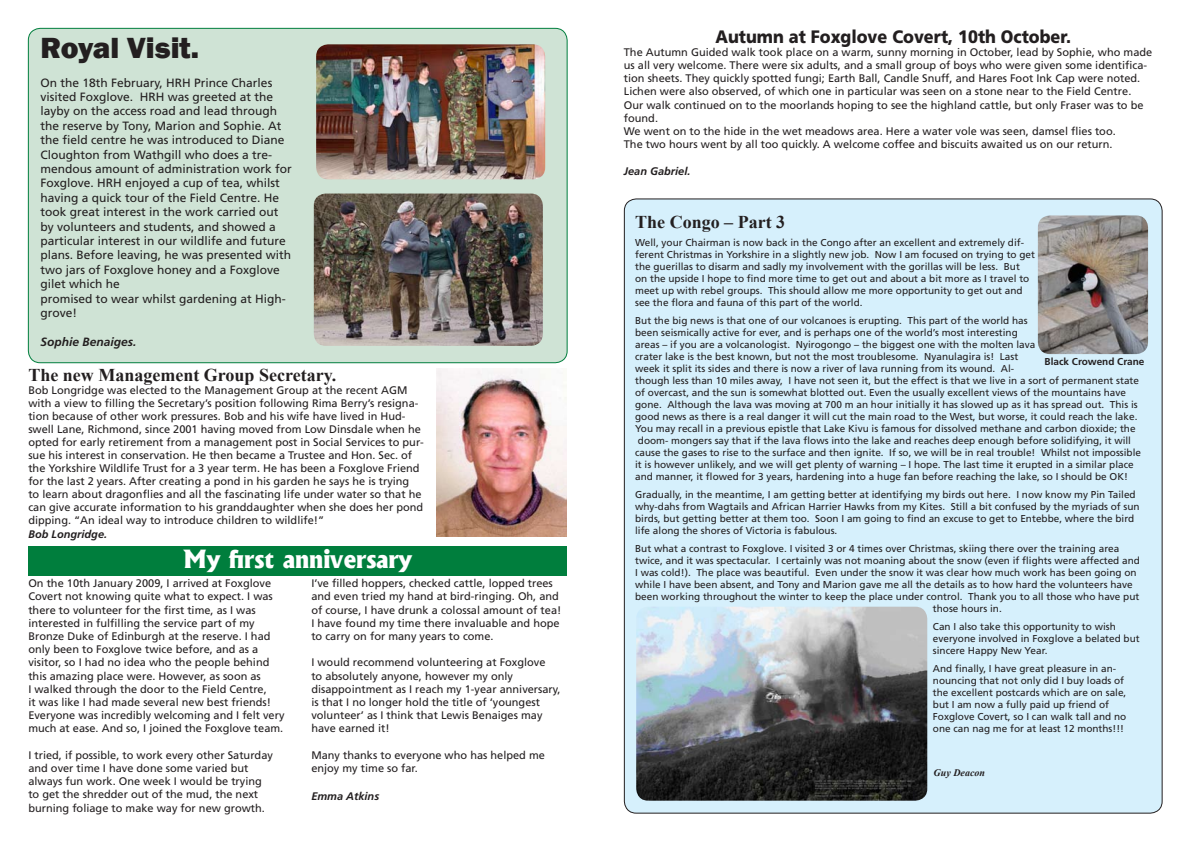
<style>
.page{position:relative;width:1191px;height:842px;background:#fff}
.page>*{position:absolute;margin:0;border:0;box-sizing:border-box;transform-origin:0 0}
.t1{font:800 30px "Franklin Gothic";color:#231f20}
.t2{font:800 24px "Albertus";color:#fff}
.t3{font:700 18px "Times New Roman";color:#231f20}
.t4{font:900 18px "Frutiger";color:#231f20;scale:.9 1}
.t5{font:12px/14.4px "Frutiger";color:#231f20}
.t6{font:italic 700 12px "Frutiger";color:#231f20}
.t7{font:11px/13.2px "Frutiger";color:#231f20}
.t8{font:italic 700 11px "Frutiger";color:#231f20}
.t9{font:10px/12px "Frutiger";color:#231f20}
.t10{font:700 10px "Frutiger";color:#231f20}
.t11{font:italic 700 10px "Times New Roman";color:#231f20}
</style>
<div class="page">
<div style="left:624px;top:199px;width:538px;height:614px;background:#d6f0fc;border-radius:12px"></div>
<div style="left:28px;top:28px;width:539px;height:335px;background:#cfe3d5;border-radius:12px"></div>
<img style="left:314px;top:194px;width:229px;height:152px;border-radius:12px">
<img style="left:316px;top:44px;width:229px;height:135px;border-radius:12px">
<img style="left:636px;top:607px;width:291px;height:194px;border-radius:12px">
<div style="left:28px;top:546px;width:539px;height:29px;background:#007e3d"></div>
<img style="left:436px;top:369px;width:131px;height:167px">
<img style="left:1037px;top:215px;width:111px;height:139px;border-radius:12px">
<h1 class="t1" style="left:40px;top:28px;width:160px">Royal Visit.</h1>
<p class="t5" style="left:40px;top:75px;width:253px">On the 18th February, HRH Prince Charles visited Foxglove. HRH was greeted at the layby on the access road and lead through the reserve by Tony, Marion and Sophie. At the field centre he was introduced to Diane Cloughton from Wathgill who does a tre&shy;mendous amount of administration work for Foxglove. HRH enjoyed a cup of tea, whilst having a quick tour of the Field Centre. He took great interest in the work carried out by volunteers and students, and showed a particular interest in our wildlife and future plans. Before leaving, he was presented with two jars of Foxglove honey and a Foxglove gilet which he<br>promised to wear whilst gardening at High&shy;grove!</p>
<p class="t6" style="left:40px;top:335px;width:98px">Sophie Benaiges.</p>
<h3 class="t3" style="left:28px;top:362px;width:309px">The new Management Group Secretary.</h3>
<p class="t7" style="left:28px;top:383px;width:397px">Bob Longridge was elected to the Management Group at the recent AGM with a view to filling the Secretary’s position following Rima Berry’s resigna&shy;tion because of other work pressures. Bob and his wife have lived in Hud&shy;swell Lane, Richmond, since 2001 having moved from Low Dinsdale when he opted for early retirement from a management post in Social Services to pur&shy;sue his interest in conservation. He then became a Trustee and Hon. Sec. of the Yorkshire Wildlife Trust for a 3 year term. He has been a Foxglove Friend for the last 2 years. After creating a pond in his garden he says he is trying<br>to learn about dragonflies and all the fascinating life under water so that he can give accurate information to his granddaughter when she does her pond dipping. “An ideal way to introduce children to wildlife!”</p>
<p class="t8" style="left:28px;top:528px;width:80px">Bob Longridge.</p>
<h2 class="t2" style="left:183px;top:544px;width:230px">My first anniversary</h2>
<p class="t7" style="left:28px;top:577px;width:258px">On the 10th January 2009, I arrived at Foxglove Covert not knowing quite what to expect. I was there to volunteer for the first time, as I was interested in fulfilling the service part of my Bronze Duke of Edinburgh at the reserve. I had only been to Foxglove twice before, and as a visitor, so I had no idea who the people behind this amazing place were. However, as soon as<br>I walked through the door to the Field Centre,<br>it was like I had made several new best friends!<br>Everyone was incredibly welcoming and I felt very much at ease. And so, I joined the Foxglove team.</p>
<p class="t7" style="left:28px;top:748px;width:246px">I tried, if possible, to work every other Saturday and over time I have done some varied but always fun work. One week I would be trying to get the shredder out of the mud, the next burning foliage to make way for new growth.</p>
<p class="t7" style="left:311px;top:577px;width:252px">I’ve filled hoppers, checked cattle, lopped trees and even tried my hand at bird-ringing. Oh, and of course, I have drunk a colossal amount of tea!<br>I have found my time there invaluable and hope to carry on for many years to come.</p>
<p class="t7" style="left:311px;top:656px;width:251px">I would recommend volunteering at Foxglove<br>to absolutely anyone, however my only disappointment as I reach my 1-year anniversary, is that I no longer hold the title of ‘youngest volunteer’ as I think that Lewis Benaiges may have earned it!</p>
<p class="t7" style="left:311px;top:748px;width:235px">Many thanks to everyone who has helped me enjoy my time so far.</p>
<p class="t8" style="left:311px;top:789px;width:69px">Emma Atkins</p>
<h3 class="t4" style="left:715px;top:25px;width:397px">Autumn at Foxglove Covert, 10th October.</h3>
<p class="t7" style="left:624px;top:45px;width:530px">The Autumn Guided walk took place on a warm, sunny morning in October, lead by Sophie, who made us all very welcome. There were six adults, and a small group of boys who were given some identifica&shy;tion sheets. They quickly spotted fungi; Earth Ball, Candle Snuff, and Hares Foot Ink Cap were noted.<br>Lichen were also observed, of which one in particular was seen on a stone near to the Field Centre.<br>Our walk continued on to the moorlands hoping to see the highland cattle, but only Fraser was to be found.<br>We went on to the hide in the wet meadows area. Here a water vole was seen, damsel flies too.<br>The two hours went by all too quickly. A welcome coffee and biscuits awaited us on our return.</p>
<p class="t8" style="left:624px;top:164px;width:68px">Jean Gabriel.</p>
<h3 class="t3" style="left:635px;top:209px;width:151px">The Congo – Part 3</h3>
<p class="t9" style="left:635px;top:236px;width:401px">Well, your Chairman is now back in the Congo after an excellent and extremely dif&shy;ferent Christmas in Yorkshire in a slightly new job. Now I am focused on trying to get the guerillas to disarm and sadly my involvement with the gorillas will be less. But<br>on the upside I hope to find more time to get out and about a bit more as I travel to meet up with rebel groups. This should allow me more opportunity to get out and see the flora and fauna of this part of the world.</p>
<p class="t9" style="left:635px;top:314px;width:507px">But the big news is that one of our volcanoes is erupting. This part of the world has<br>been seismically active for ever, and is perhaps one of the world’s most interesting<br>areas – if you are a volcanologist. Nyirogongo – the biggest one with the molten lava<br>crater lake is the best known, but not the most troublesome. Nyanulagira is! Last<br>week it split its sides and there is now a river of lava running from its wound. Al-<br>though less than 10 miles away, I have not seen it, but the effect is that we live in a sort of permanent state of overcast, and the sun is somewhat blotted out. Even the usually excellent views of the mountains have gone. Although the lava was moving at 700 m an hour initially it has slowed up as it has spread out. This is good news as there is a real danger it will cut the main road to the West, but worse, it could reach the lake.<br>You may recall in a previous epistle that Lake Kivu is famous for dissolved methane and carbon dioxide; the doom- mongers say that if the lava flows into the lake and reaches deep enough before solidifying, it will cause the gases to rise to the surface and then ignite. If so, we will be in real trouble! Whilst not impossible it is however unlikely, and we will get plenty of warning – I hope. The last time it erupted in a similar place and manner, it flowed for 3 years, hardening into a huge fan before reaching the lake, so I should be OK!</p>
<p class="t9" style="left:635px;top:488px;width:506px">Gradually, in the meantime, I am getting better at identifying my birds out here. I now know my Pin Tailed why-dahs from Wagtails and African Harrier Hawks from my Kites. Still a bit confused by the myriads of sun birds, but getting better at them too. Soon I am going to find an excuse to get to Entebbe, where the bird life along the shores of Victoria is fabulous.</p>
<p class="t9" style="left:635px;top:542px;width:486px">But what a contrast to Foxglove. I visited 3 or 4 times over Christmas, skiing there over the training area</p>
<p class="t9" style="left:635px;top:554px;width:506px">twice, and it was spectacular. I certainly was not moaning about the snow (even if flights were affected and</p>
<p class="t9" style="left:635px;top:566px;width:503px">I was cold!). The place was beautiful. Even under the snow it was clear how much work has been going on</p>
<p class="t9" style="left:635px;top:578px;width:499px">while I have been absent, and Tony and Marion gave me all the details as to how hard the volunteers have</p>
<p class="t9" style="left:635px;top:590px;width:505px">been working throughout the winter to keep the place under control. Thank you to all those who have put</p>
<p class="t9" style="left:933px;top:602px;width:70px">those hours in.</p>
<p class="t9" style="left:933px;top:620px;width:208px">Can I also take this opportunity to wish everyone involved in Foxglove a belated but sincere Happy New Year.</p>
<p class="t9" style="left:933px;top:662px;width:195px">And finally, I have great pleasure in an&shy;nouncing that not only did I buy loads of the excellent postcards which are on sale, but I am now a fully paid up friend of Foxglove Covert, so I can walk tall and no one can nag me for at least 12 months!!!</p>
<p class="t10" style="left:1044px;top:355px;width:101px">Black Crowend Crane</p>
<p class="t11" style="left:933px;top:766px;width:53px">Guy Deacon</p>
</div>
